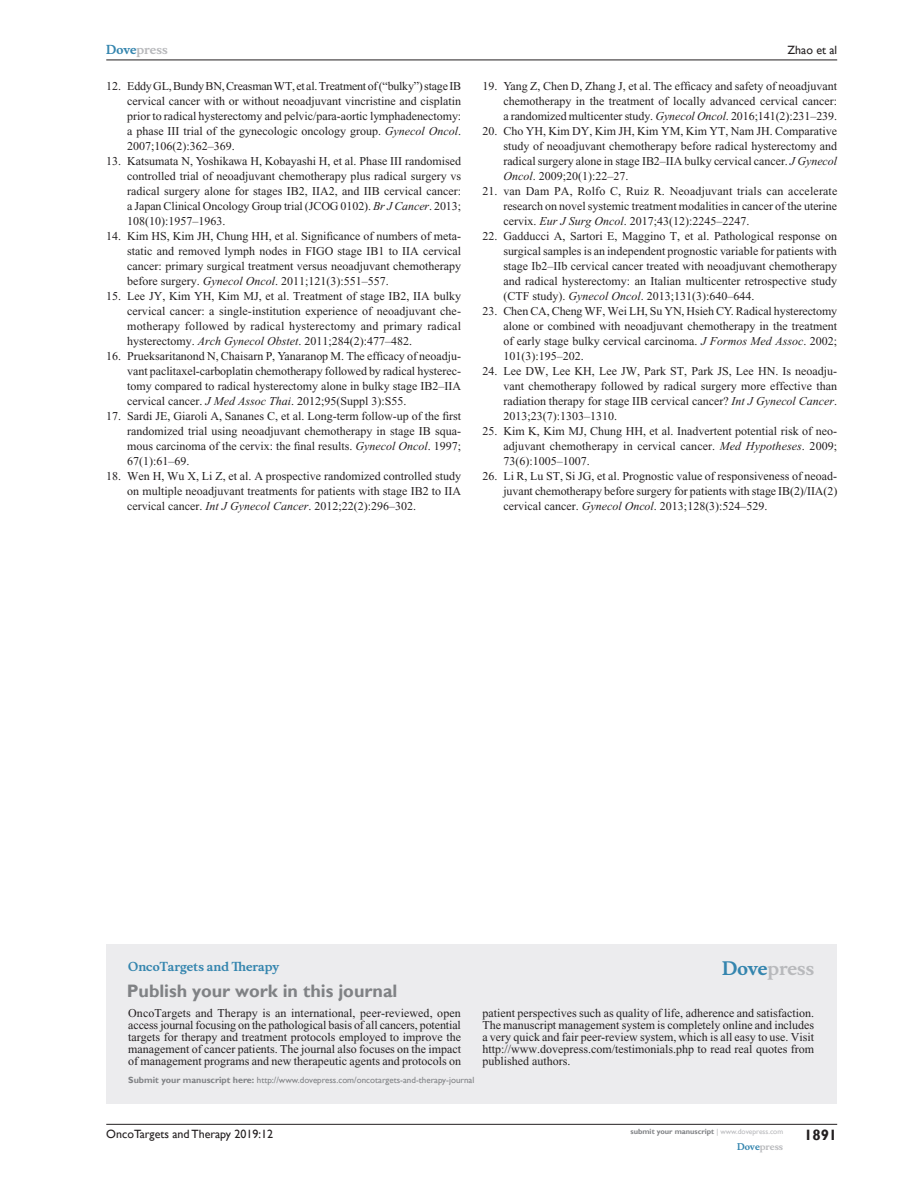
<style>
.page{position:relative;width:918px;height:1188px;background:#fff}
.page>*{position:absolute;margin:0;border:0;box-sizing:border-box;transform-origin:0 0}
.t1{font:700 18px "Gill Sans";color:#808285}
.t2{font:700 18px "Musee";color:#b8b9bc}
.t3{font:700 15px "Gill Sans";color:#231f20}
.RefNL2{font:12px/15px "Times New Roman";color:#231f20;text-align:justify}
.t4{font:12px "Gill Sans";color:#231f20}
.t5{font:700 12px "Musee";color:#3485ae}
.t6{font:700 12px "Musee";color:#b8b9bc}
.t7{font:9px "Gill Sans";color:#808285}
.t8{font:700 9px "Musee";color:#b8b9bc}
.t9{font:700 7.5px "Gill Sans";color:#808285}
.s1{color:#3485ae}
.s2{font-style:italic}
.s3{font-weight:700}
.s4{font-weight:400;color:#b8b9bc}
</style>
<div class="page">
<div style="left:106px;top:944px;width:731px;height:159px;background:#ececee"></div>
<hr style="left:106px;top:1124px;width:731px;height:1px;background:#231f20">
<hr style="left:106px;top:60px;width:731px;height:1px;background:#231f20">
<p class="t6" style="left:106px;top:43px;width:63px"><span class="s1">Dove</span>press</p>
<p class="RefNL2" style="left:127px;top:79px;width:336px;text-indent:-21px">12. Eddy GL, Bundy BN, Creasman WT, et al. Treatment of (“bulky”) stage IB cervical cancer with or without neoadjuvant vincristine and cisplatin prior to radical hysterectomy and pelvic/para-aortic lymphadenectomy: a phase III trial of the gynecologic oncology group. <span class="s2">Gynecol Oncol</span>.<br>2007;106(2):362–369.</p>
<p class="RefNL2" style="left:127px;top:154px;width:335px;text-indent:-21px">13. Katsumata N, Yoshikawa H, Kobayashi H, et al. Phase III randomised controlled trial of neoadjuvant chemotherapy plus radical surgery vs radical surgery alone for stages IB2, IIA2, and IIB cervical cancer: a Japan Clinical Oncology Group trial (JCOG 0102). <span class="s2">Br J Cancer</span>. 2013; 108(10):1957–1963.</p>
<p class="RefNL2" style="left:127px;top:229px;width:335px;text-indent:-21px">14. Kim HS, Kim JH, Chung HH, et al. Significance of numbers of meta&shy;static and removed lymph nodes in FIGO stage IB1 to IIA cervical cancer: primary surgical treatment versus neoadjuvant chemotherapy before surgery. <span class="s2">Gynecol Oncol</span>. 2011;121(3):551–557.</p>
<p class="RefNL2" style="left:127px;top:289px;width:335px;text-indent:-21px">15. Lee JY, Kim YH, Kim MJ, et al. Treatment of stage IB2, IIA bulky cervical cancer: a single-institution experience of neoadjuvant che&shy;motherapy followed by radical hysterectomy and primary radical hysterectomy. <span class="s2">Arch Gynecol Obstet</span>. 2011;284(2):477–482.</p>
<p class="RefNL2" style="left:127px;top:349px;width:335px;text-indent:-21px">16. Prueksaritanond N, Chaisarn P, Yanaranop M. The efficacy of neoadju&shy;vant paclitaxel-carboplatin chemotherapy followed by radical hysterec&shy;tomy compared to radical hysterectomy alone in bulky stage IB2–IIA cervical cancer. <span class="s2">J Med Assoc Thai</span>. 2012;95(Suppl 3):S55.</p>
<p class="RefNL2" style="left:127px;top:409px;width:335px;text-indent:-21px">17. Sardi JE, Giaroli A, Sananes C, et al. Long-term follow-up of the first randomized trial using neoadjuvant chemotherapy in stage IB squa&shy;mous carcinoma of the cervix: the final results. <span class="s2">Gynecol Oncol</span>. 1997; 67(1):61–69.</p>
<p class="RefNL2" style="left:127px;top:469px;width:335px;text-indent:-21px">18. Wen H, Wu X, Li Z, et al. A prospective randomized controlled study on multiple neoadjuvant treatments for patients with stage IB2 to IIA cervical cancer. <span class="s2">Int J Gynecol Cancer</span>. 2012;22(2):296–302.</p>
<p class="t4" style="left:788px;top:43px;width:51px">Zhao et al</p>
<p class="RefNL2" style="left:503px;top:79px;width:335px;text-indent:-21px">19. Yang Z, Chen D, Zhang J, et al. The efficacy and safety of neoadjuvant chemotherapy in the treatment of locally advanced cervical cancer: a randomized multicenter study. <span class="s2">Gynecol Oncol</span>. 2016;141(2):231–239.</p>
<p class="RefNL2" style="left:503px;top:124px;width:335px;text-indent:-21px">20. Cho YH, Kim DY, Kim JH, Kim YM, Kim YT, Nam JH. Comparative study of neoadjuvant chemotherapy before radical hysterectomy and radical surgery alone in stage IB2–IIA bulky cervical cancer. <span class="s2">J Gynecol Oncol</span>. 2009;20(1):22–27.</p>
<p class="RefNL2" style="left:503px;top:184px;width:335px;text-indent:-21px">21. van Dam PA, Rolfo C, Ruiz R. Neoadjuvant trials can accelerate research on novel systemic treatment modalities in cancer of the uterine cervix. <span class="s2">Eur J Surg Oncol</span>. 2017;43(12):2245–2247.</p>
<p class="RefNL2" style="left:503px;top:229px;width:335px;text-indent:-21px">22. Gadducci A, Sartori E, Maggino T, et al. Pathological response on surgical samples is an independent prognostic variable for patients with stage Ib2–IIb cervical cancer treated with neoadjuvant chemotherapy and radical hysterectomy: an Italian multicenter retrospective study (CTF study). <span class="s2">Gynecol Oncol</span>. 2013;131(3):640–644.</p>
<p class="RefNL2" style="left:503px;top:304px;width:335px;text-indent:-21px">23. Chen CA, Cheng WF, Wei LH, Su YN, Hsieh CY. Radical hysterectomy alone or combined with neoadjuvant chemotherapy in the treatment of early stage bulky cervical carcinoma. <span class="s2">J Formos Med Assoc</span>. 2002; 101(3):195–202.</p>
<p class="RefNL2" style="left:503px;top:364px;width:335px;text-indent:-21px">24. Lee DW, Lee KH, Lee JW, Park ST, Park JS, Lee HN. Is neoadju&shy;vant chemotherapy followed by radical surgery more effective than radiation therapy for stage IIB cervical cancer? <span class="s2">Int J Gynecol Cancer</span>.<br>2013;23(7):1303–1310.</p>
<p class="RefNL2" style="left:503px;top:424px;width:335px;text-indent:-21px">25. Kim K, Kim MJ, Chung HH, et al. Inadvertent potential risk of neo&shy;adjuvant chemotherapy in cervical cancer. <span class="s2">Med Hypotheses</span>. 2009; 73(6):1005–1007.</p>
<p class="RefNL2" style="left:503px;top:469px;width:335px;text-indent:-21px">26. Li R, Lu ST, Si JG, et al. Prognostic value of responsiveness of neoad&shy;juvant chemotherapy before surgery for patients with stage IB(2)/IIA(2) cervical cancer. <span class="s2">Gynecol Oncol</span>. 2013;128(3):524–529.</p>
<p class="t5" style="left:128px;top:959px;width:152px">OncoTargets and Therapy</p>
<h1 class="t1" style="left:127px;top:980px;width:272px">Publish your work in this journal</h1>
<h1 class="t2" style="left:722px;top:958px;width:94px"><span class="s1">Dove</span>press</h1>
<p class="RefNL2" style="left:128px;top:1007px;width:334px;line-height:12px">OncoTargets and Therapy is an international, peer-reviewed, open access journal focusing on the pathological basis of all cancers, potential targets for therapy and treatment protocols employed to improve the management of cancer patients. The journal also focuses on the impact of management programs and new therapeutic agents and protocols on</p>
<p class="RefNL2" style="left:482px;top:1007px;width:333px;line-height:12px">patient perspectives such as quality of life, adherence and satisfaction.<br>The manuscript management system is completely online and includes a very quick and fair peer-review system, which is all easy to use. Visit http://www.dovepress.com/testimonials.php to read real quotes from published authors.</p>
<p class="t7" style="left:128px;top:1075px;width:348px"><span class="s3">Submit your manuscript here:</span> http://www.dovepress.com/oncotargets-and-therapy-journal</p>
<p class="t4" style="left:106px;top:1127px;width:168px">OncoTargets and Therapy 2019:12</p>
<p class="t9" style="left:631px;top:1127px;width:154px">submit your manuscript <span class="s4">| www.dovepress.com</span></p>
<p class="t8" style="left:737px;top:1141px;width:48px"><span class="s1">Dove</span>press</p>
<p class="t3" style="left:804px;top:1126px;width:35px">1891</p>
</div>
